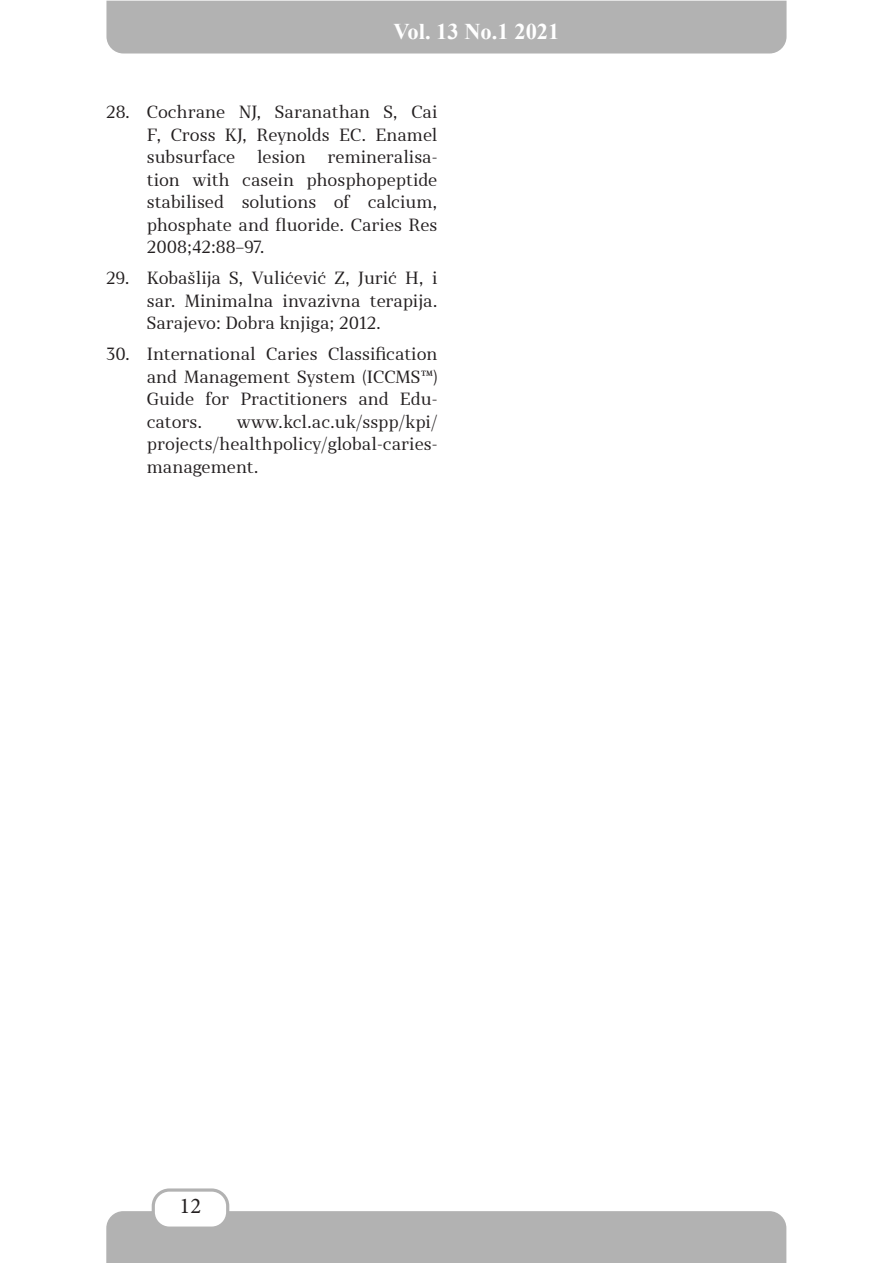
<style>
.page{position:relative;width:893px;height:1263px;background:#fff}
.page>*{position:absolute;margin:0;border:0;box-sizing:border-box;transform-origin:0 0}
.t1{font:700 22.5px "Times New Roman";color:#fff}
.t2{font:22.5px "Minion Pro";color:#231f20}
.t3{font:16.5px/22.5px "Skola Serif";color:#231f20;text-align:justify}
</style>
<div class="page">
<div style="left:106px;top:1px;width:680px;height:53px;background:#b2b2b2"></div>
<div style="left:106px;top:1211px;width:680px;height:52px;background:#b2b2b2"></div>
<div style="left:153px;top:1190px;width:75px;height:38px;background:#fff;border-radius:16px"></div>
<div style="left:152px;top:1188px;width:77px;height:42px;border:3px solid #b2b2b2;border-radius:16px"></div>
<p class="t1" style="left:393px;top:15px;width:168px">Vol. 13 No.1 2021</p>
<p class="t3" style="left:147px;top:101px;width:292px;text-indent:-40px">28. Cochrane NJ, Saranathan S, Cai F, Cross KJ, Reynolds EC. Enamel subsurface</p>
<p class="t3" style="left:147px;top:146px;width:292px;text-indent:181px">remineralisa&shy;tion with casein phosphopeptide stabilised solutions of calcium, phosphate and fluoride. Caries Res 2008;42:88–97.</p>
<p class="t3" style="left:147px;top:267px;width:292px;text-indent:-40px">29. Kobašlija S, Vulićević Z, Jurić H, i sar. Minimalna invazivna terapija.<br>Sarajevo: Dobra knjiga; 2012.</p>
<p class="t3" style="left:147px;top:343px;width:292px;text-indent:-40px">30. International Caries Classification and Management System (ICCMS™)<br>Guide for Practitioners and Edu&shy;cators.</p>
<p class="t3" style="left:257px;top:146px;width:50px">lesion</p>
<p class="t3" style="left:147px;top:410px;width:292px;text-indent:90px">www.kcl.ac.uk/sspp/kpi/ projects/healthpolicy/global-caries&shy;management.</p>
<h1 class="t2" style="left:180px;top:1190px;width:23px">12</h1>
</div>
